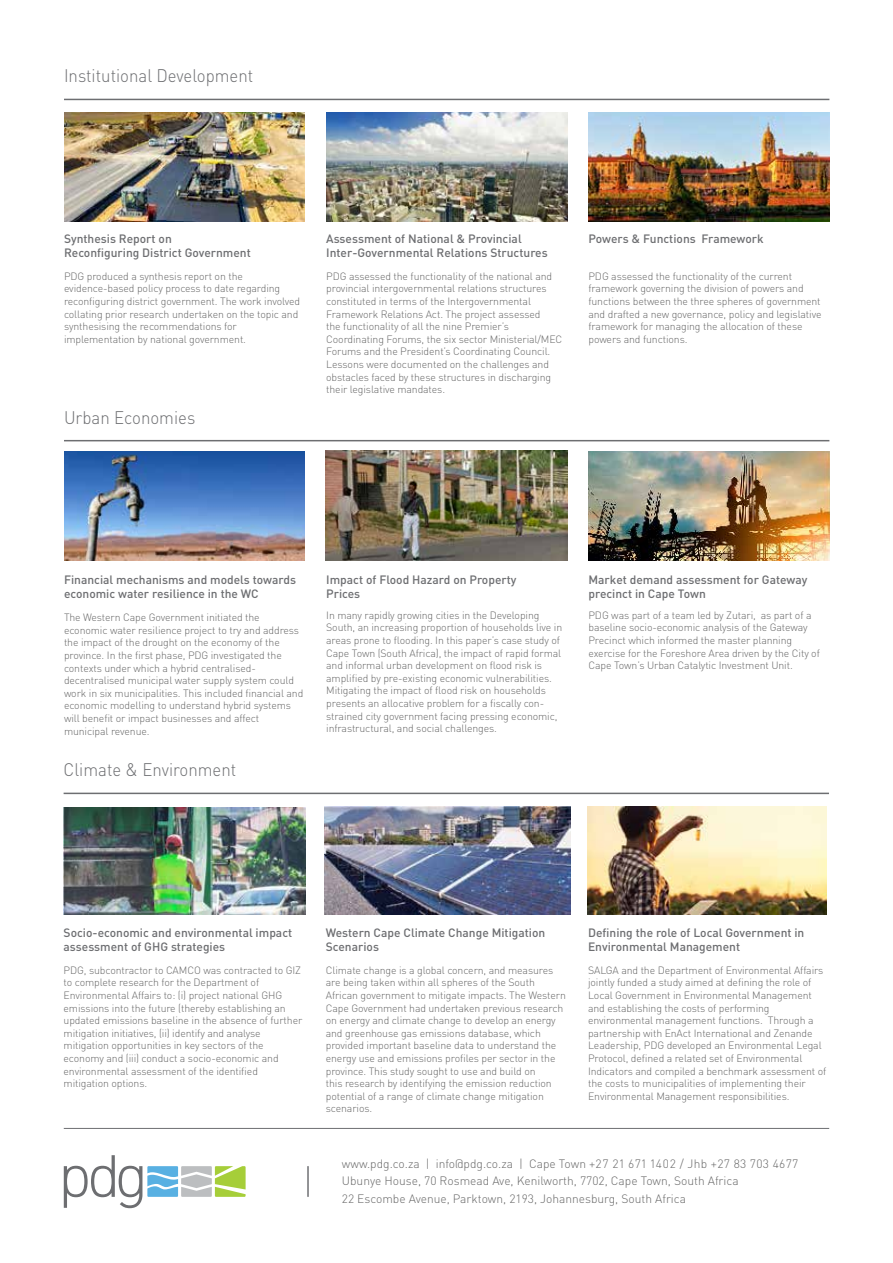
<style>
.page{position:relative;width:893px;height:1263px;background:#fff}
.page>*{position:absolute;margin:0;border:0;box-sizing:border-box;transform-origin:0 0}
.t1{font:300 18px "DIN Pro";color:#6d6e71;scale:.94 1}
.t2{font:500 12px/14.4px "DIN Pro";color:#6d6e71}
.t3{font:300 12px/16.6px "DIN Pro";color:#666}
.t4{font:300 10.5px/12.6px "DIN Pro";letter-spacing:-.01em;color:#666}
</style>
<div class="page">
<svg style="left:64px;top:1155px;width:182px;height:53px"></svg>
<hr style="left:307px;top:1166px;width:2px;height:30px;background:#6d6e71">
<hr style="left:64px;top:1128px;width:765px;height:1px;background:#6d6e71">
<hr style="left:64px;top:99px;width:765px;height:1px;background:#6d6e71">
<img style="left:64px;top:112px;width:241px;height:109px">
<img style="left:326px;top:112px;width:241px;height:109px">
<img style="left:588px;top:112px;width:241px;height:109px">
<hr style="left:64px;top:440px;width:765px;height:1px;background:#6d6e71">
<img style="left:588px;top:451px;width:241px;height:109px">
<img style="left:326px;top:451px;width:242px;height:110px">
<hr style="left:64px;top:793px;width:765px;height:1px;background:#6d6e71">
<img style="left:325px;top:807px;width:246px;height:107px">
<img style="left:588px;top:807px;width:239px;height:107px">
<img style="left:64px;top:807px;width:241px;height:107px">
<img style="left:64px;top:451px;width:241px;height:109px">
<h1 class="t1" style="left:64px;top:64px;width:203px">Institutional Development</h1>
<p class="t2" style="left:64px;top:231px;width:188px">Synthesis Report on<br>Reconfiguring District Government</p>
<p class="t2" style="left:326px;top:231px;width:223px">Assessment of National &amp; Provincial<br>Inter-Governmental Relations Structures</p>
<p class="t2" style="left:588px;top:231px;width:177px">Powers &amp; Functions Framework</p>
<p class="t4" style="left:64px;top:269px;width:238px">PDG produced a synthesis report on the evidence-based policy process to date regarding reconfiguring district government. The work involved collating prior research undertaken on the topic and synthesising the recommendations for implementation by national government.</p>
<p class="t4" style="left:326px;top:269px;width:238px">PDG assessed the functionality of the national and provincial intergovernmental relations structures constituted in terms of the Intergovernmental Framework Relations Act. The project assessed<br>the functionality of all the nine Premier’s Coordinating Forums, the six sector Ministerial/MEC Forums and the President’s Coordinating Council.<br>Lessons were documented on the challenges and obstacles faced by these structures in discharging their legislative mandates.</p>
<p class="t4" style="left:588px;top:269px;width:235px">PDG assessed the functionality of the current framework governing the division of powers and functions between the three spheres of government and drafted a new governance, policy and legislative framework for managing the allocation of these powers and functions.</p>
<h1 class="t1" style="left:64px;top:405px;width:141px">Urban Economies</h1>
<p class="t2" style="left:64px;top:572px;width:234px">Financial mechanisms and models towards economic water resilience in the WC</p>
<p class="t2" style="left:326px;top:572px;width:192px">Impact of Flood Hazard on Property<br>Prices</p>
<p class="t2" style="left:588px;top:572px;width:220px">Market demand assessment for Gateway precinct in Cape Town</p>
<p class="t4" style="left:64px;top:610px;width:241px">The Western Cape Government initiated the economic water resilience project to try and address the impact of the drought on the economy of the province. In the first phase, PDG investigated the contexts under which a hybrid centralised&shy;decentralised municipal water supply system could work in six municipalities. This included financial and economic modelling to understand hybrid systems will benefit or impact businesses and affect municipal revenue.</p>
<p class="t4" style="left:326px;top:608px;width:237px">In many rapidly growing cities in the Developing South, an increasing proportion of households live in areas prone to flooding. In this paper’s case study of Cape Town (South Africa), the impact of rapid formal and informal urban development on flood risk is amplified by pre-existing economic vulnerabilities.<br>Mitigating the impact of flood risk on households presents an allocative problem for a fiscally con&shy;strained city government facing pressing economic, infrastructural, and social challenges.</p>
<p class="t4" style="left:588px;top:608px;width:233px">PDG was part of a team led by Zutari, as part of a baseline socio-economic analysis of the Gateway Precinct which informed the master planning exercise for the Foreshore Area driven by the City of Cape Town’s Urban Catalytic Investment Unit.</p>
<h1 class="t1" style="left:64px;top:758px;width:185px">Climate &amp; Environment</h1>
<p class="t2" style="left:64px;top:924px;width:230px">Socio-economic and environmental impact assessment of GHG strategies</p>
<p class="t2" style="left:326px;top:924px;width:221px">Western Cape Climate Change Mitigation<br>Scenarios</p>
<p class="t2" style="left:588px;top:924px;width:218px">Defining the role of Local Government in<br>Environmental Management</p>
<p class="t4" style="left:64px;top:963px;width:240px">PDG, subcontractor to CAMCO was contracted to GIZ to complete research for the Department of Environmental Affairs to: (i) project national GHG emissions into the future (thereby establishing an updated emissions baseline in the absence of further mitigation initiatives, (ii) identify and analyse mitigation opportunities in key sectors of the economy and (iii) conduct a socio-economic and environmental assessment of the identified mitigation options.</p>
<p class="t4" style="left:326px;top:963px;width:242px">Climate change is a global concern, and measures are being taken within all spheres of the South African government to mitigate impacts. The Western Cape Government had undertaken previous research on energy and climate change to develop an energy and greenhouse gas emissions database, which provided important baseline data to understand the energy use and emissions profiles per sector in the province. This study sought to use and build on<br>this research by identifying the emission reduction potential of a range of climate change mitigation scenarios.</p>
<p class="t4" style="left:588px;top:963px;width:240px">SALGA and the Department of Environmental Affairs jointly funded a study aimed at defining the role of Local Government in Environmental Management and establishing the costs of performing environmental management functions. Through a partnership with EnAct International and Zenande Leadership, PDG developed an Environmental Legal Protocol, defined a related set of Environmental Indicators and compiled a benchmark assessment of the costs to municipalities of implementing their Environmental Management responsibilities.</p>
<p class="t3" style="left:342px;top:1155px;width:458px">www.pdg.co.za | info@pdg.co.za | Cape Town +27 21 671 1402 / Jhb +27 83 703 4677<br>Ubunye House, 70 Rosmead Ave, Kenilworth, 7702, Cape Town, South Africa</p>
<p class="t3" style="left:342px;top:1189px;width:346px">22 Escombe Avenue, Parktown, 2193, Johannesburg, South Africa</p>
</div>
